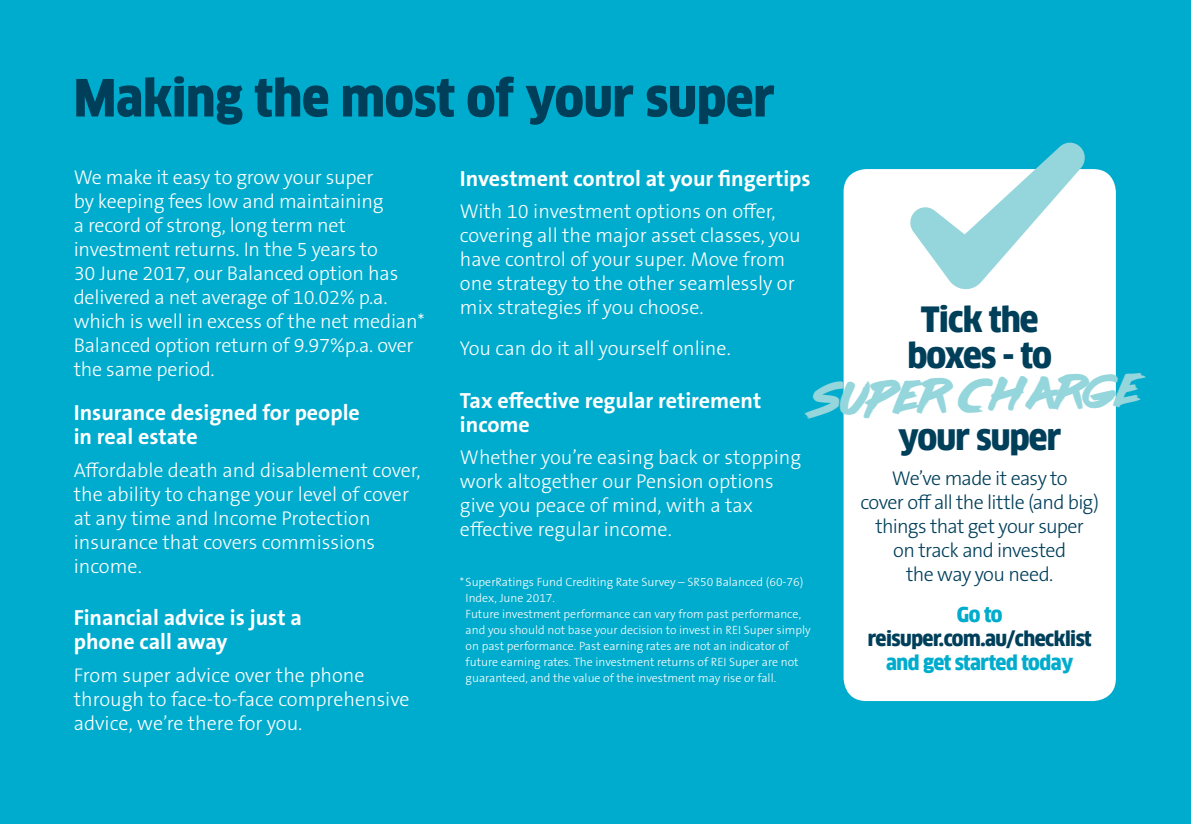
<style>
.page{position:relative;width:1191px;height:824px;background:#fff}
.page>*{position:absolute;margin:0;border:0;box-sizing:border-box;transform-origin:0 0}
.t1{font:900 50px "Clan Offc Narr";letter-spacing:-.005em;color:#003f5a}
.t2{font:41px "lazer 84";color:#94d6dc}
.t3{font:900 34px/36px "Clan Offc Narr";letter-spacing:-.025em;color:#003f5a;text-align:center}
.t4{font:700 22px/24px "The Sans B W7";color:#fff}
.t5{font:300 20px/24px "The Sans B W3";color:#fff}
.t6{font:300 20px/24px "The Sans B W3";letter-spacing:-.035em;color:#003f5a;text-align:center}
.t7{font:900 20px "Clan Offc Narr";letter-spacing:-.025em;color:#003f5a}
.t8{font:900 20px "Clan Offc Narr";letter-spacing:-.025em;color:#00accd}
.t9{font:300 12px/16px "The Sans B W3";color:#fff}
</style>
<div class="page">
<div style="left:0;top:0;width:1191px;height:823px;background:#00accd"></div>
<div style="left:843px;top:169px;width:272px;height:531px;background:#fff;border-radius:23px"></div>
<svg style="left:908px;top:142px;width:178px;height:148px"></svg>
<h1 class="t1" style="left:74px;top:70px;width:702px">Making the most of your super</h1>
<p class="t5" style="left:74px;top:165px;width:353px">We make it easy to grow your super<br>by keeping fees low and maintaining<br>a record of strong, long term net investment returns. In the 5 years to<br>30 June 2017, our Balanced option has delivered a net average of 10.02% p.a. which is well in excess of the net median* Balanced option return of 9.97%p.a. over the same period.</p>
<p class="t4" style="left:74px;top:400px;width:288px">Insurance designed for people in real estate</p>
<p class="t5" style="left:74px;top:458px;width:348px">Affordable death and disablement cover, the ability to change your level of cover at any time and Income Protection insurance that covers commissions income.</p>
<p class="t4" style="left:74px;top:605px;width:230px">Financial advice is just a phone call away</p>
<p class="t5" style="left:74px;top:663px;width:337px">From super advice over the phone through to face-to-face comprehensive advice, we’re there for you.</p>
<p class="t4" style="left:460px;top:166px;width:352px">Investment control at your fingertips</p>
<p class="t5" style="left:460px;top:199px;width:342px">With 10 investment options on offer, covering all the major asset classes, you have control of your super. Move from one strategy to the other seamlessly or mix strategies if you choose.</p>
<p class="t5" style="left:460px;top:336px;width:272px">You can do it all yourself online.</p>
<p class="t4" style="left:460px;top:388px;width:303px">Tax effective regular retirement income</p>
<p class="t5" style="left:460px;top:445px;width:343px">Whether you’re easing back or stopping work altogether our Pension options give you peace of mind, with a tax effective regular income.</p>
<p class="t9" style="left:465px;top:574px;width:347px;text-indent:-6px">*SuperRatings Fund Crediting Rate Survey – SR50 Balanced (60-76)<br>Index, June 2017.<br>Future investment performance can vary from past performance, and you should not base your decision to invest in REI Super simply on past performance. Past earning rates are not an indicator of future earning rates. The investment returns of REI Super are not guaranteed, and the value of the investment may rise or fall.</p>
<h3 class="t3" style="left:907px;top:302px;width:146px">Tick the boxes - to</h3>
<h2 class="t2" style="left:815px;top:375px;width:326px;rotate:-2deg">SUPER CHARGE</h2>
<h3 class="t3" style="left:898px;top:419px;width:165px">your super</h3>
<p class="t6" style="left:860px;top:466px;width:240px">We’ve made it easy to<br>cover off all the little (and big) things that get your super<br>on track and invested<br>the way you need.</p>
<p class="t8" style="left:957px;top:603px;width:47px">Go to</p>
<p class="t7" style="left:867px;top:627px;width:225px">reisuper.com.au/checklist</p>
<p class="t8" style="left:886px;top:651px;width:189px">and get started today</p>
</div>
